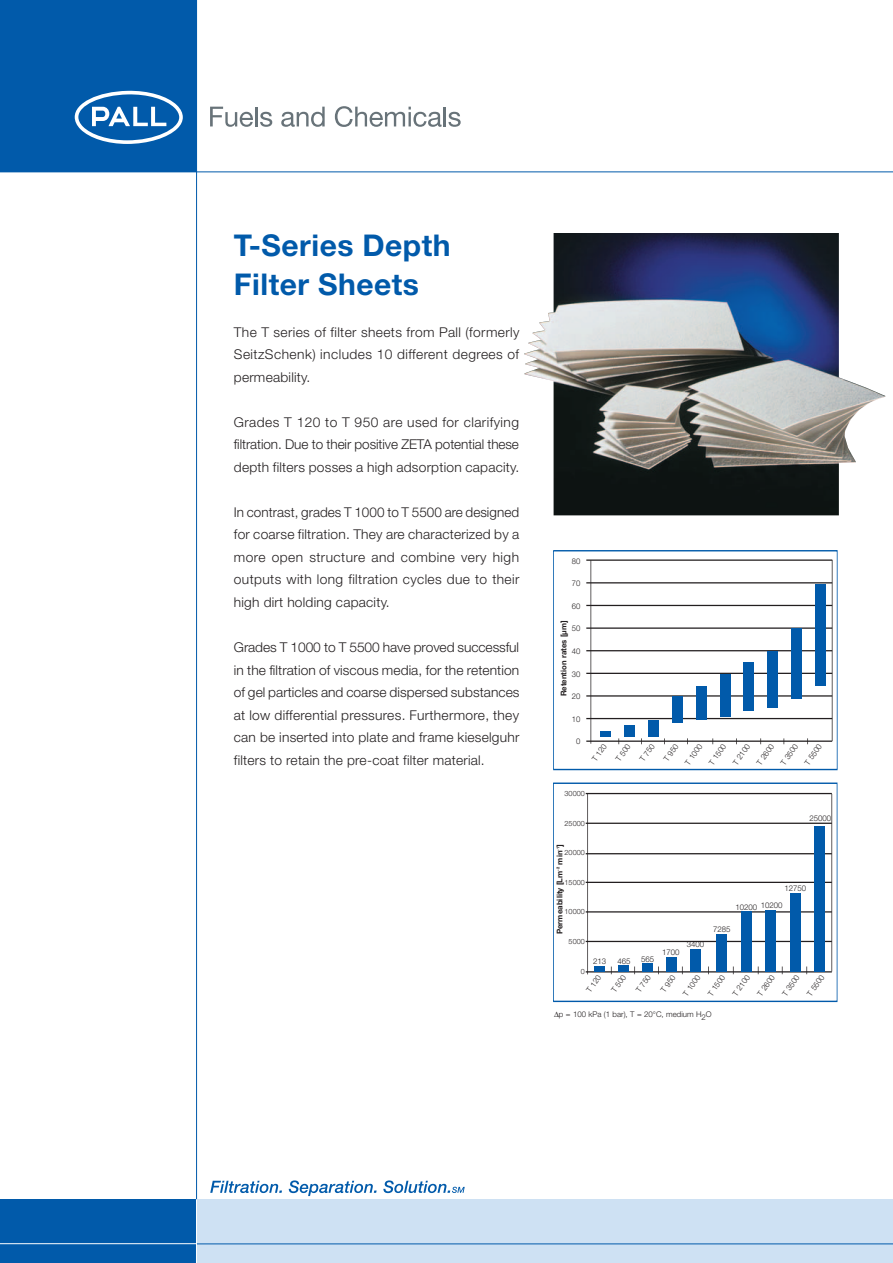
<style>
.page{position:relative;width:893px;height:1263px;background:#fff}
.page>*{position:absolute;margin:0;border:0;box-sizing:border-box;transform-origin:0 0}
.t1{font:700 30px/39px "Helvetica Neue";letter-spacing:.015em;color:#015aaa}
.t2{font:300 13.5px/22.5px "Helvetica Neue";letter-spacing:.015em;color:#231f20;text-align:justify}
.t3{font:300 7.95px "Helvetica Neue";color:#231f20}
.t4{font:700 7.8px "Helvetica Neue";color:#231f20}
.t5{font:300 7.8px "Helvetica Neue";color:#231f20}
.t6{font:300 7.2px "Helvetica Neue";color:#231f20}
</style>
<div class="page">
<div style="left:0;top:1199px;width:196px;height:64px;background:#015aaa"></div>
<div style="left:196px;top:1199px;width:697px;height:64px;background:#cee1f3"></div>
<hr style="left:196px;top:1243px;width:697px;height:1px;background:#015aaa">
<div style="left:0;top:0;width:196px;height:172px;background:#015aaa"></div>
<svg style="left:75px;top:90px;width:108px;height:54px"></svg>
<svg style="left:210px;top:107px;width:43px;height:20px"></svg>
<hr style="left:255px;top:107px;width:3px;height:19px;background:#687379">
<svg style="left:260px;top:112px;width:12px;height:15px"></svg>
<svg style="left:281px;top:107px;width:44px;height:20px"></svg>
<svg style="left:335px;top:106px;width:126px;height:21px"></svg>
<hr style="left:196px;top:1199px;width:1px;height:64px;background:#fff">
<hr style="left:196px;top:0;width:1px;height:1199px;background:#015aaa">
<hr style="left:0;top:171px;width:893px;height:1px;background:#015aaa">
<img style="left:524px;top:234px;width:361px;height:281px">
<div style="left:553px;top:550px;width:285px;height:220px;border:1px solid #015aaa"></div>
<hr style="left:832px;top:560px;width:1px;height:181px;background:#231f20">
<hr style="left:586px;top:582px;width:246px;height:1px;background:#231f20">
<hr style="left:586px;top:560px;width:246px;height:1px;background:#231f20">
<hr style="left:586px;top:605px;width:246px;height:1px;background:#231f20">
<hr style="left:586px;top:628px;width:246px;height:1px;background:#231f20">
<hr style="left:586px;top:650px;width:246px;height:1px;background:#231f20">
<hr style="left:586px;top:673px;width:246px;height:1px;background:#231f20">
<hr style="left:586px;top:696px;width:246px;height:1px;background:#231f20">
<hr style="left:586px;top:718px;width:246px;height:1px;background:#231f20">
<hr style="left:586px;top:741px;width:246px;height:1px;background:#231f20">
<div style="left:553px;top:783px;width:285px;height:219px;border:1px solid #015aaa"></div>
<hr style="left:591px;top:560px;width:1px;height:184px;background:#231f20">
<hr style="left:587px;top:793px;width:1px;height:181px;background:#231f20">
<hr style="left:831px;top:794px;width:1px;height:177px;background:#231f20">
<hr style="left:586px;top:793px;width:246px;height:1px;background:#231f20">
<hr style="left:586px;top:823px;width:246px;height:1px;background:#231f20">
<hr style="left:586px;top:853px;width:246px;height:1px;background:#231f20">
<hr style="left:586px;top:882px;width:246px;height:1px;background:#231f20">
<hr style="left:586px;top:911px;width:246px;height:1px;background:#231f20">
<hr style="left:586px;top:971px;width:246px;height:1px;background:#231f20">
<hr style="left:586px;top:941px;width:246px;height:1px;background:#231f20">
<div style="left:815px;top:583px;width:10px;height:102px;background:#015aaa"></div>
<div style="left:814px;top:826px;width:11px;height:146px;background:#015aaa"></div>
<div style="left:790px;top:893px;width:10px;height:79px;background:#015aaa"></div>
<div style="left:765px;top:910px;width:11px;height:62px;background:#015aaa"></div>
<div style="left:741px;top:911px;width:10px;height:61px;background:#015aaa"></div>
<div style="left:716px;top:934px;width:11px;height:38px;background:#015aaa"></div>
<div style="left:690px;top:949px;width:11px;height:23px;background:#015aaa"></div>
<div style="left:666px;top:957px;width:10px;height:15px;background:#015aaa"></div>
<div style="left:642px;top:963px;width:10px;height:9px;background:#015aaa"></div>
<div style="left:619px;top:965px;width:10px;height:7px;background:#015aaa"></div>
<div style="left:594px;top:966px;width:11px;height:6px;background:#015aaa"></div>
<div style="left:791px;top:628px;width:10px;height:70px;background:#015aaa"></div>
<div style="left:768px;top:651px;width:10px;height:57px;background:#015aaa"></div>
<div style="left:744px;top:662px;width:10px;height:49px;background:#015aaa"></div>
<div style="left:696px;top:686px;width:10px;height:34px;background:#015aaa"></div>
<div style="left:672px;top:696px;width:10px;height:26px;background:#015aaa"></div>
<div style="left:648px;top:720px;width:11px;height:17px;background:#015aaa"></div>
<div style="left:625px;top:725px;width:10px;height:12px;background:#015aaa"></div>
<div style="left:601px;top:731px;width:10px;height:5px;background:#015aaa"></div>
<div style="left:720px;top:673px;width:10px;height:43px;background:#015aaa"></div>
<hr style="left:0;top:1243px;width:196px;height:1px;background:#fff">
<svg style="left:210px;top:1181px;width:72px;height:12px"></svg>
<svg style="left:289px;top:1180px;width:88px;height:16px"></svg>
<svg style="left:383px;top:1180px;width:82px;height:13px"></svg>
<svg style="left:615px;top:738px;width:16px;height:7px"></svg>
<svg style="left:685px;top:738px;width:89px;height:7px"></svg>
<svg style="left:780px;top:738px;width:18px;height:7px"></svg>
<svg style="left:804px;top:738px;width:18px;height:7px"></svg>
<svg style="left:611px;top:966px;width:15px;height:9px"></svg>
<svg style="left:707px;top:966px;width:19px;height:9px"></svg>
<svg style="left:732px;top:966px;width:18px;height:9px"></svg>
<svg style="left:757px;top:966px;width:18px;height:9px"></svg>
<svg style="left:782px;top:966px;width:18px;height:9px"></svg>
<svg style="left:806px;top:966px;width:19px;height:9px"></svg>
<h1 class="t1" style="left:234px;top:228px;width:218px">T-Series Depth<br>Filter Sheets</h1>
<p class="t2" style="left:234px;top:322px;width:287px">The T series of filter sheets from Pall (formerly SeitzSchenk) includes 10 different degrees of permeability.</p>
<p class="t2" style="left:234px;top:412px;width:287px">Grades T 120 to T 950 are used for clarifying filtration. Due to their positive ZETA potential these depth filters posses a high adsorption capacity.</p>
<p class="t2" style="left:234px;top:502px;width:287px">In contrast, grades T 1000 to T 5500 are designed for coarse filtration. They are characterized by a more open structure and combine very high outputs with long filtration cycles due to their high dirt holding capacity.</p>
<p class="t2" style="left:234px;top:637px;width:287px">Grades T 1000 to T 5500 have proved successful in the filtration of viscous media, for the retention of gel particles and coarse dispersed substances at low differential pressures. Furthermore, they can be inserted into plate and frame kieselguhr filters to retain the pre-coat filter material.</p>
<p class="t3" style="left:572px;top:558px;width:10px">80</p>
<p class="t3" style="left:572px;top:581px;width:10px">70</p>
<p class="t3" style="left:572px;top:603px;width:10px">60</p>
<p class="t3" style="left:572px;top:626px;width:10px">50</p>
<p class="t3" style="left:572px;top:648px;width:10px">40</p>
<p class="t3" style="left:572px;top:671px;width:10px">30</p>
<p class="t3" style="left:572px;top:693px;width:10px">20</p>
<p class="t3" style="left:576px;top:716px;width:6px">0</p>
<p class="t3" style="left:576px;top:739px;width:6px">0</p>
<p class="t4" style="left:561px;top:696px;width:77px;rotate:-90deg">R noi tnete setar mµ [ ]</p>
<p class="t5" style="left:591px;top:759px;width:21px;rotate:-55deg">T 021</p>
<p class="t5" style="left:639px;top:759px;width:21px;rotate:-55deg">T 057</p>
<p class="t5" style="left:663px;top:759px;width:21px;rotate:-55deg">T 059</p>
<p class="t6" style="left:565px;top:791px;width:22px">30000</p>
<p class="t6" style="left:565px;top:821px;width:22px">25000</p>
<p class="t6" style="left:565px;top:850px;width:22px">20000</p>
<p class="t6" style="left:569px;top:880px;width:18px">5000</p>
<p class="t6" style="left:569px;top:909px;width:18px">0000</p>
<p class="t6" style="left:569px;top:939px;width:18px">5000</p>
<p class="t6" style="left:581px;top:968px;width:6px">0</p>
<p class="t3" style="left:554px;top:1011px;width:159px">∆p = 100 kPa (1 bar), T = 20°C, medium H2O</p>
<p class="t3" style="left:809px;top:816px;width:23px">25000</p>
<p class="t4" style="left:557px;top:847px;width:4px;rotate:-90deg">]</p>
<p class="t4" style="left:557px;top:864px;width:15px;rotate:-90deg">min</p>
<p class="t4" style="left:557px;top:934px;width:65px;rotate:-90deg">P mr e bae y t i l i mL [</p>
<p class="t3" style="left:784px;top:885px;width:23px">12750</p>
<p class="t3" style="left:735px;top:903px;width:49px">10200 10200</p>
<p class="t3" style="left:713px;top:926px;width:19px">7285</p>
<p class="t3" style="left:687px;top:941px;width:19px">3400</p>
<p class="t3" style="left:662px;top:949px;width:19px">1700</p>
<p class="t3" style="left:593px;top:959px;width:15px">213</p>
<p class="t3" style="left:617px;top:958px;width:15px">465</p>
<p class="t3" style="left:641px;top:956px;width:15px">565</p>
<p class="t5" style="left:586px;top:990px;width:21px;rotate:-55deg">T 021</p>
<p class="t5" style="left:636px;top:990px;width:21px;rotate:-55deg">T 057</p>
<p class="t5" style="left:660px;top:990px;width:21px;rotate:-55deg">T 059</p>
</div>
